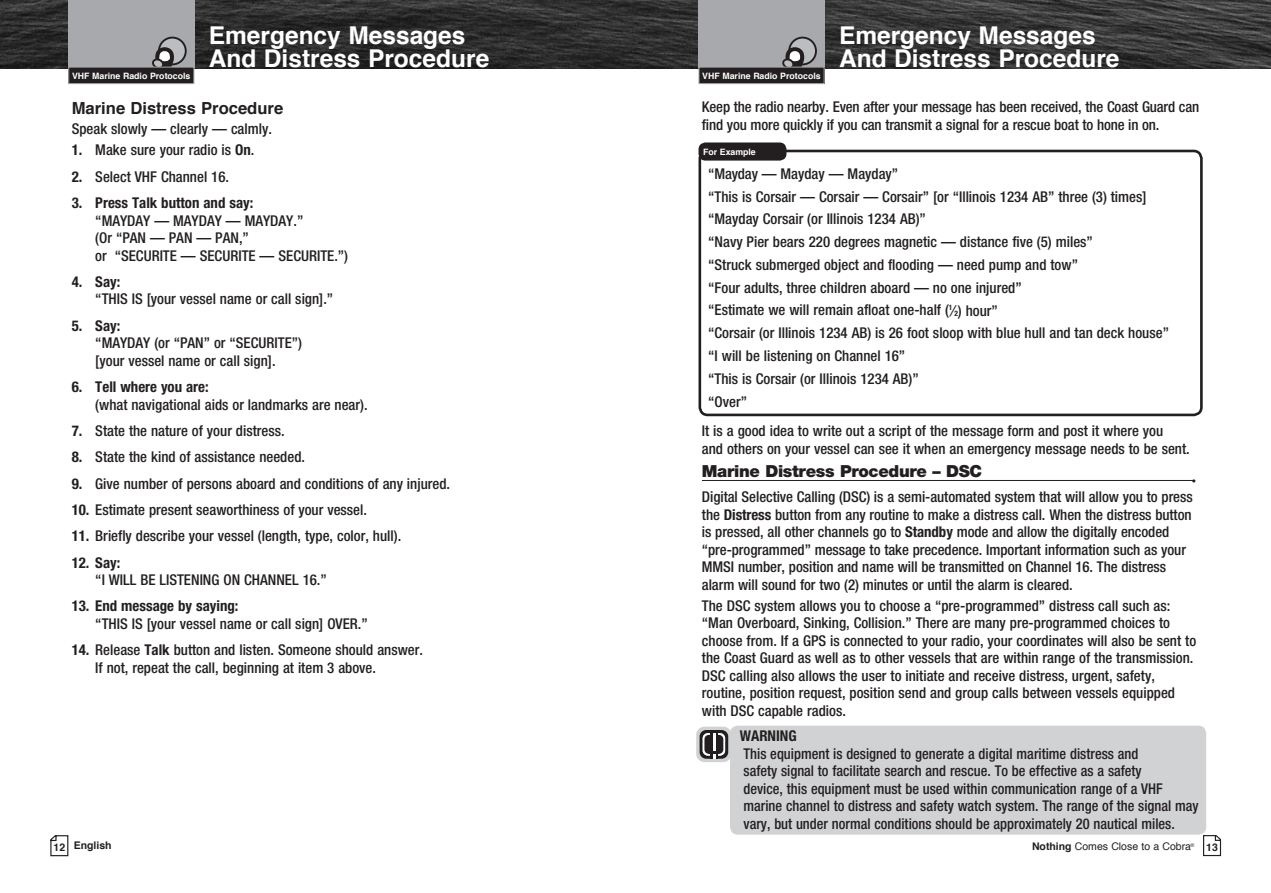
<style>
.page{position:relative;width:1271px;height:893px;background:#fff}
.page>*{position:absolute;margin:0;border:0;box-sizing:border-box;transform-origin:0 0}
.t1{font:700 24.5px/22.8px "Helvetica";color:#fff}
.Subhead_1{font:900 16.62px "Helvetica Neue LT Std";letter-spacing:-.02em;color:#231f20}
.Subhead_2{font:700 16.62px "Helvetica";color:#231f20}
.Body_Condensed{font:500 condensed 14.88px/17.5px "Helvetica Neue LT Std";color:#231f20}
.Distress_Signals{font:500 condensed 14.88px/22.8px "Helvetica Neue LT Std";color:#231f20}
.Caution_Warning{font:500 condensed 14.88px/17.5px "Helvetica Neue LT Std";color:#231f20}
.Body_Condensed-2{font:700 condensed 14.88px "Helvetica Neue LT Std";color:#231f20}
.Subhead_1-2{font:700 14px "Helvetica";color:#231f20}
.t2{font:10.5px "Helvetica";color:#231f20}
.body{font:700 10.5px "Helvetica";color:#231f20}
.t3{font:700 8.75px "Helvetica";color:#fff}
.s1{font-weight:700}
.s2{font-weight:700;font-size:7.35px}
</style>
<div class="page">
<svg style="left:50px;top:835px;width:19px;height:21px"></svg>
<div style="left:730px;top:725px;width:476px;height:109px;background:#d1d2d4;border-radius:8px"></div>
<svg style="left:696px;top:726px;width:35px;height:36px"></svg>
<svg style="left:699px;top:730px;width:29px;height:28px"></svg>
<div style="left:698px;top:150px;width:504px;height:266px;border:3px solid #231f20;border-radius:8px"></div>
<div style="left:698px;top:142px;width:88px;height:19px;background:#231f20;border-radius:7px"></div>
<img style="left:635px;top:0;width:635px;height:68px">
<svg style="left:1203px;top:835px;width:18px;height:21px"></svg>
<svg style="left:0;top:0;width:635px;height:68px;background:#2d2d2d"></svg>
<hr style="left:702px;top:480px;width:492px;height:1px;background:#231f20">
<div style="left:68px;top:0;width:126px;height:68px;background:#a8a9ad"></div>
<div style="left:159px;top:38px;width:27px;height:26px;background:#bcbdc0;border-radius:50%"></div>
<div style="left:158px;top:37px;width:29px;height:28px;border:2px solid #231f20;border-radius:50%"></div>
<svg style="left:152px;top:47px;width:22px;height:20px"></svg>
<div style="left:69px;top:67px;width:125px;height:17px;background:#231f20"></div>
<div style="left:68px;top:67px;width:126px;height:17px;border:1px solid #a8a9ad"></div>
<div style="left:698px;top:0;width:126px;height:68px;background:#a8a9ad"></div>
<div style="left:789px;top:38px;width:27px;height:26px;background:#bcbdc0;border-radius:50%"></div>
<div style="left:788px;top:37px;width:29px;height:28px;border:2px solid #231f20;border-radius:50%"></div>
<svg style="left:782px;top:47px;width:22px;height:20px"></svg>
<div style="left:699px;top:67px;width:125px;height:17px;background:#231f20"></div>
<div style="left:698px;top:67px;width:126px;height:17px;border:1px solid #a8a9ad"></div>
<svg style="left:0;top:0;width:6px;height:6px"></svg>
<svg style="left:1264px;top:0;width:7px;height:6px"></svg>
<p class="t1" style="left:209px;top:24px;width:282px">Emergency Messages<br>And Distress Procedure</p>
<p class="Subhead_2" style="left:72px;top:95px;width:213px">Marine Distress Procedure</p>
<p class="Body_Condensed" style="left:72px;top:120px;width:200px">Speak slowly — clearly — calmly.</p>
<p class="Body_Condensed" style="left:72px;top:141px;width:182px"><span class="s1">1.</span> Make sure your radio is <span class="s1">On</span>.</p>
<p class="Body_Condensed" style="left:72px;top:167px;width:157px"><span class="s1">2.</span> Select VHF Channel 16.</p>
<p class="Body_Condensed" style="left:95px;top:194px;width:254px;text-indent:-24px"><span class="s1">3. Press Talk button and say:<br></span>“MAYDAY — MAYDAY — MAYDAY.”<br>(Or “PAN — PAN — PAN,”<br>or “SECURITE — SECURITE — SECURITE.”)</p>
<p class="Body_Condensed" style="left:95px;top:273px;width:239px;text-indent:-24px"><span class="s1">4. Say:<br></span>“THIS IS [your vessel name or call sign].”</p>
<p class="Body_Condensed" style="left:95px;top:316px;width:208px;text-indent:-24px"><span class="s1">5. Say:<br></span>“MAYDAY (or “PAN” or “SECURITE”) [your vessel name or call sign].</p>
<p class="Body_Condensed" style="left:95px;top:378px;width:272px;text-indent:-24px"><span class="s1">6. Tell where you are:<br></span>(what navigational aids or landmarks are near).</p>
<p class="Body_Condensed" style="left:72px;top:421px;width:213px"><span class="s1">7.</span> State the nature of your distress.</p>
<p class="Body_Condensed" style="left:72px;top:448px;width:233px"><span class="s1">8.</span> State the kind of assistance needed.</p>
<p class="Body_Condensed" style="left:72px;top:474px;width:378px"><span class="s1">9.</span> Give number of persons aboard and conditions of any injured.</p>
<p class="Body_Condensed" style="left:72px;top:500px;width:295px"><span class="s1">10.</span> Estimate present seaworthiness of your vessel.</p>
<p class="Body_Condensed" style="left:72px;top:527px;width:329px"><span class="s1">11.</span> Briefly describe your vessel (length, type, color, hull).</p>
<p class="Body_Condensed" style="left:95px;top:553px;width:233px;text-indent:-24px"><span class="s1">12. Say:<br></span>“I WILL BE LISTENING ON CHANNEL 16.”</p>
<p class="Body_Condensed" style="left:95px;top:597px;width:274px;text-indent:-24px"><span class="s1">13. End message by saying:<br></span>“THIS IS [your vessel name or call sign] OVER.”</p>
<p class="Body_Condensed" style="left:95px;top:641px;width:327px;text-indent:-24px"><span class="s1">14.</span> Release <span class="s1">Talk</span> button and listen. Someone should answer.<br>If not, repeat the call, beginning at item 3 above.</p>
<p class="t1" style="left:839px;top:24px;width:282px">Emergency Messages<br>And Distress Procedure</p>
<p class="t3" style="left:72px;top:69px;width:120px">VHF Marine Radio Protocols</p>
<p class="t3" style="left:702px;top:69px;width:120px">VHF Marine Radio Protocols</p>
<p class="Body_Condensed" style="left:702px;top:98px;width:499px">Keep the radio nearby. Even after your message has been received, the Coast Guard can find you more quickly if you can transmit a signal for a rescue boat to hone in on.</p>
<p class="Distress_Signals" style="left:708px;top:162px;width:462px">“Mayday — Mayday — Mayday”<br>“This is Corsair — Corsair — Corsair” [or “Illinois 1234 AB” three (3) times] “Mayday Corsair (or Illinois 1234 AB)”<br>“Navy Pier bears 220 degrees magnetic — distance five (5) miles”<br>“Struck submerged object and flooding — need pump and tow”<br>“Four adults, three children aboard — no one injured”<br>“Estimate we will remain afloat one-half (<sup>1</sup>⁄<span class="s2">2</span>) hour”<br>“Corsair (or Illinois 1234 AB) is 26 foot sloop with blue hull and tan deck house” “I will be listening on Channel 16”<br>“This is Corsair (or Illinois 1234 AB)”<br>“Over”</p>
<p class="Body_Condensed" style="left:702px;top:422px;width:487px">It is a good idea to write out a script of the message form and post it where you and others on your vessel can see it when an emergency message needs to be sent.</p>
<p class="Subhead_1" style="left:702px;top:461px;width:282px">Marine Distress Procedure – DSC</p>
<p class="Subhead_1-2" style="left:1191px;top:469px;width:6px">•</p>
<p class="Body_Condensed" style="left:702px;top:488px;width:492px">Digital Selective Calling (DSC) is a semi-automated system that will allow you to press the <span class="s1">Distress</span> button from any routine to make a distress call. When the distress button is pressed, all other channels go to <span class="s1">Standby</span> mode and allow the digitally encoded “pre-programmed” message to take precedence. Important information such as your MMSI number, position and name will be transmitted on Channel 16. The distress alarm will sound for two (2) minutes or until the alarm is cleared.</p>
<p class="Body_Condensed" style="left:702px;top:596px;width:496px">The DSC system allows you to choose a “pre-programmed” distress call such as: “Man Overboard, Sinking, Collision.” There are many pre-programmed choices to choose from. If a GPS is connected to your radio, your coordinates will also be sent to the Coast Guard as well as to other vessels that are within range of the transmission.<br>DSC calling also allows the user to initiate and receive distress, urgent, safety, routine, position request, position send and group calls between vessels equipped with DSC capable radios.</p>
<p class="Body_Condensed-2" style="left:739px;top:726px;width:59px">WARNING</p>
<p class="Caution_Warning" style="left:743px;top:744px;width:457px">This equipment is designed to generate a digital maritime distress and<br>safety signal to facilitate search and rescue. To be effective as a safety<br>device, this equipment must be used within communication range of a VHF marine channel to distress and safety watch system. The range of the signal may vary, but under normal conditions should be approximately 20 nautical miles.</p>
<p class="t3" style="left:703px;top:145px;width:54px">For Example</p>
<p class="body" style="left:54px;top:838px;width:13px">12</p>
<p class="body" style="left:74px;top:837px;width:39px">English</p>
<p class="body" style="left:1206px;top:838px;width:13px">13</p>
<p class="t2" style="left:1032px;top:838px;width:164px"><span class="s1">Nothing</span> Comes Close to a Cobra<sup>®</sup></p>
</div>
